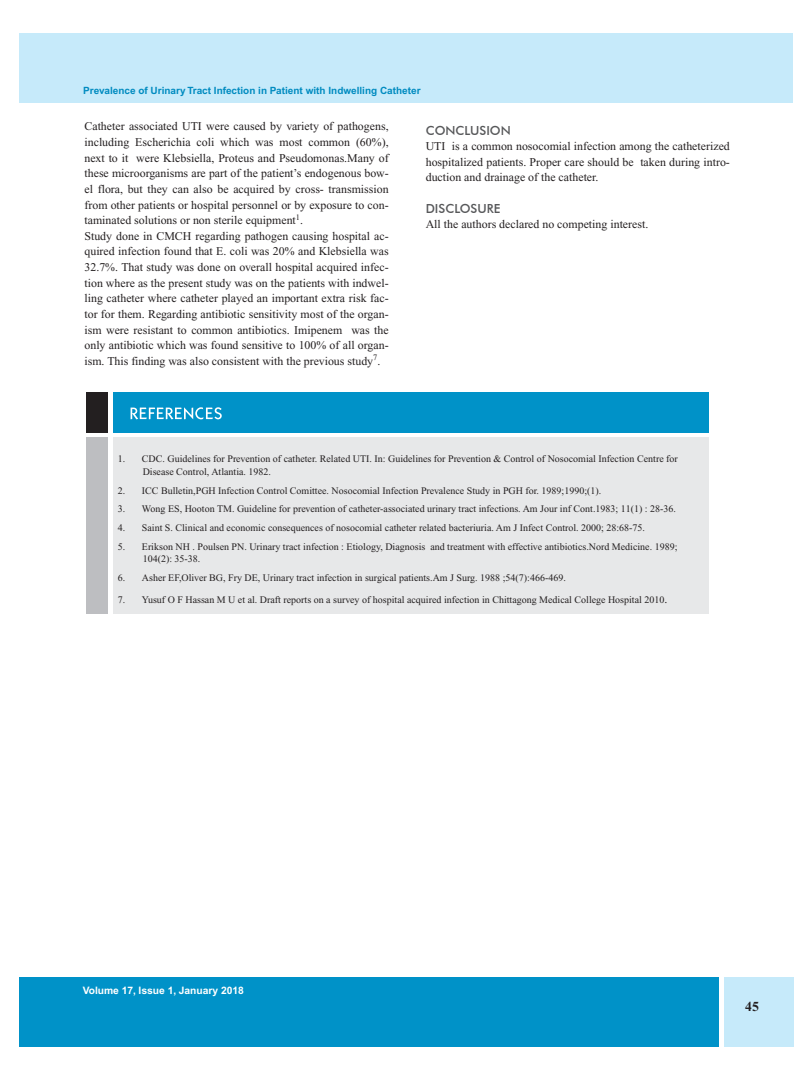
<style>
.page{position:relative;width:810px;height:1080px;background:#fff}
.page>*{position:absolute;margin:0;border:0;box-sizing:border-box;transform-origin:0 0}
.t1{font:700 13.75px "Times New Roman";color:#231f20}
.t2{font:500 12.5px "Futura BT";color:#57585a}
.t3{font:11.88px/15.6px "Times New Roman";color:#231f20}
.t4{font:700 10.25px "Helvetica";color:#fff}
.t5{font:10px/12.5px "Times New Roman";color:#231f20}
.t6{font:700 10px "Helvetica";color:#008bc0}
.s1{font-size:11.88px}
</style>
<div class="page">
<div style="left:19px;top:34px;width:774px;height:69px;background:#c6eafa"></div>
<div style="left:19px;top:977px;width:699px;height:70px;background:#0092c8"></div>
<div style="left:724px;top:977px;width:69px;height:70px;background:#c6eafa"></div>
<div style="left:86px;top:392px;width:22px;height:40px;background:#231f20"></div>
<div style="left:113px;top:437px;width:596px;height:176px;background:#e7e8e9"></div>
<div style="left:86px;top:437px;width:22px;height:176px;background:#bdbec1"></div>
<div style="left:113px;top:392px;width:596px;height:40px;background:#0092c8"></div>
<svg style="left:131px;top:407px;width:91px;height:12px"></svg>
<p class="t6" style="left:83px;top:84px;width:339px">Prevalence of Urinary Tract Infection in Patient with Indwelling Catheter</p>
<p class="t3" style="left:84px;top:119px;width:306px">Catheter associated UTI were caused by variety of pathogens, including Escherichia coli which was most common (60%), next to it were Klebsiella, Proteus and Pseudomonas.Many of these microorganisms are part of the patient’s endogenous bow&shy;el flora, but they can also be acquired by cross- transmission from other patients or hospital personnel or by exposure to con&shy;taminated solutions or non sterile equipment<sup>1</sup>.<br>Study done in CMCH regarding pathogen causing hospital ac&shy;quired infection found that E. coli was 20% and Klebsiella was 32.7%. That study was done on overall hospital acquired infec&shy;tion where as the present study was on the patients with indwel&shy;ling catheter where catheter played an important extra risk fac&shy;tor for them. Regarding antibiotic sensitivity most of the organ&shy;ism were resistant to common antibiotics. Imipenem was the only antibiotic which was found sensitive to 100% of all organ&shy;ism. This finding was also consistent with the previous study<sup>7</sup>.</p>
<p class="t2" style="left:426px;top:123px;width:87px">CONCLUSION</p>
<p class="t3" style="left:426px;top:139px;width:306px;text-align:justify">UTI is a common nosocomial infection among the catheterized hospitalized patients. Proper care should be taken during intro&shy;duction and drainage of the catheter.</p>
<p class="t2" style="left:426px;top:201px;width:76px">DISCLOSURE</p>
<p class="t3" style="left:426px;top:217px;width:224px">All the authors declared no competing interest.</p>
<p class="t5" style="left:143px;top:453px;width:537px;text-indent:-25px">1. CDC. Guidelines for Prevention of catheter. Related UTI. In: Guidelines for Prevention &amp; Control of Nosocomial Infection Centre for<br>Disease Control, Atlantia. 1982.</p>
<p class="t5" style="left:118px;top:484px;width:485px">2. ICC Bulletin,PGH Infection Control Comittee. Nosocomial Infection Prevalence Study in PGH for. 1989;1990;(1).</p>
<p class="t5" style="left:118px;top:503px;width:560px">3. Wong ES, Hooton TM. Guideline for prevention of catheter-associated urinary tract infections. Am Jour inf Cont.1983; 11(1) : 28-36.</p>
<p class="t5" style="left:118px;top:522px;width:529px">4. Saint S. Clinical and economic consequences of nosocomial catheter related bacteriuria. Am J Infect Control. 2000; 28:68-75.</p>
<p class="t5" style="left:143px;top:540px;width:536px;text-indent:-25px">5. Erikson NH . Poulsen PN. Urinary tract infection : Etiology, Diagnosis and treatment with effective antibiotics.Nord Medicine. 1989;<br>104(2): 35-38.</p>
<p class="t5" style="left:118px;top:572px;width:450px">6. Asher EF,Oliver BG, Fry DE, Urinary tract infection in surgical patients.Am J Surg. 1988 ;54(7):466-469.</p>
<p class="t5" style="left:118px;top:593px;width:551px">7. Yusuf O F Hassan M U et al. Draft reports on a survey of hospital acquired infection in Chittagong Medical College Hospital 2010<span class="s1">.</span></p>
<p class="t4" style="left:83px;top:985px;width:163px">Volume 17, Issue 1, January 2018</p>
<p class="t1" style="left:745px;top:999px;width:15px">45</p>
</div>
